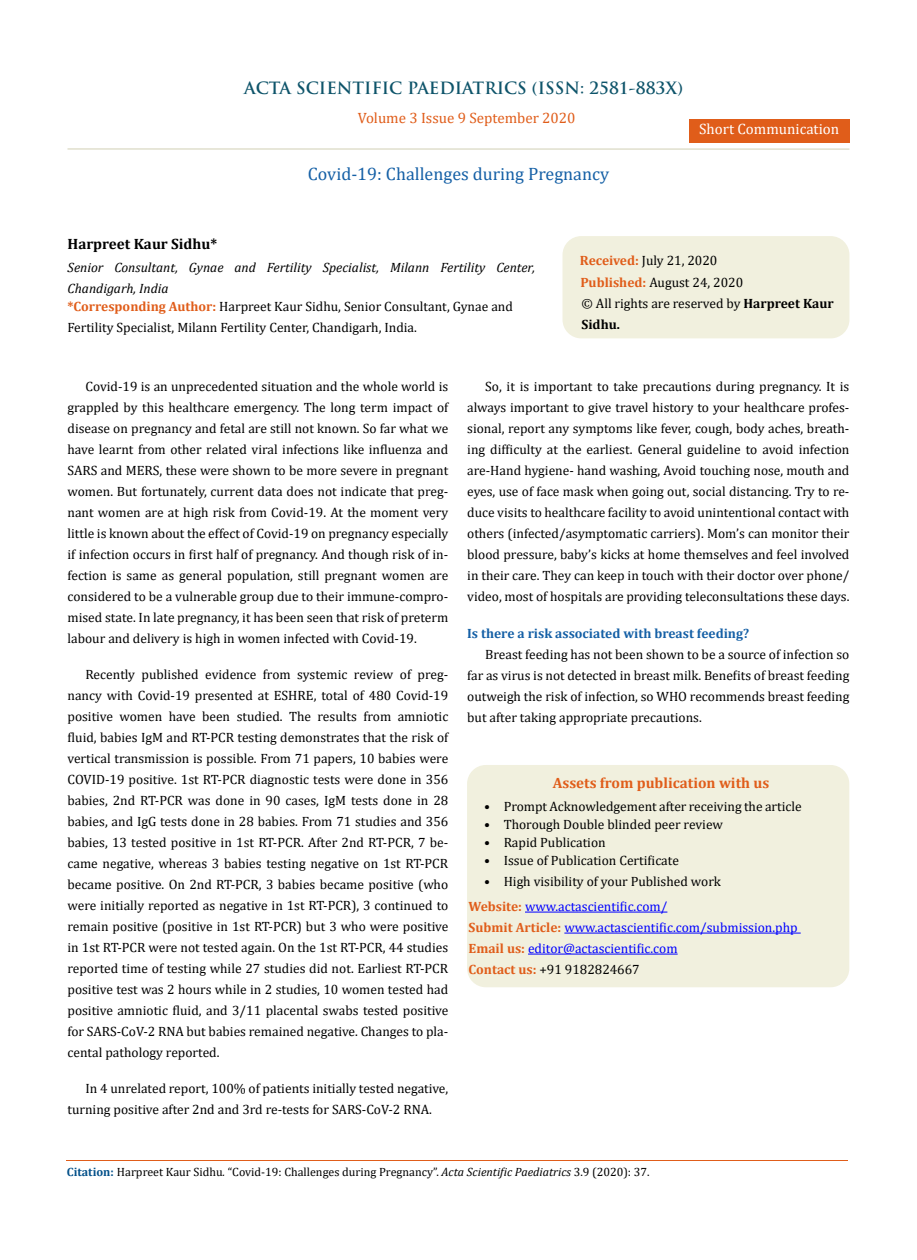
<style>
.page{position:relative;width:917px;height:1260px;background:#fff}
.page>*{position:absolute;margin:0;border:0;box-sizing:border-box;transform-origin:0 0}
.t1{font:18px "Cambria";color:#1560a6}
.t2{font:700 16.5px "Trajan Pro";color:#0e546a}
.t3{font:700 15px "Cambria";color:#e05d1a}
.t4{font:15px "Cambria";color:#e05d1a}
.t5{font:700 15px "Cambria";color:#000}
.t6{font:15px "Cambria";color:#fff}
.t7{font:13.5px/21px "Cambria";color:#000;text-align:justify}
.t8{font:13.5px/21px "Cambria";color:#00f}
.t9{font:italic 13.5px/21px "Cambria";color:#000}
.t10{font:700 13.5px "Cambria";color:#1560a6}
.t11{font:12px "Cambria";color:#000}
.s1{font-weight:700;color:#e05d1a}
.s2{font-weight:700}
.s3{color:#000}
.s4{font-weight:700;color:#035089}
.s5{font-style:italic}
</style>
<div class="page">
<div style="left:689px;top:119px;width:160px;height:23px;background:#e05d1a"></div>
<div style="left:563px;top:237px;width:285px;height:101px;background:#f1f0de;border-radius:18px"></div>
<div style="left:562px;top:236px;width:287px;height:102px;border:2px solid #f1f0de;border-radius:18px"></div>
<div style="left:468px;top:766px;width:380px;height:221px;background:#f1f0de;border-radius:18px"></div>
<div style="left:467px;top:765px;width:382px;height:222px;border:2px solid #f1f0de;border-radius:18px"></div>
<hr style="left:525px;top:912px;width:142px;height:1px;background:#00f">
<hr style="left:564px;top:933px;width:236px;height:1px;background:#00f">
<hr style="left:528px;top:954px;width:149px;height:1px;background:#00f">
<hr style="left:67px;top:148px;width:782px;height:2px;background:#e0dfcd">
<hr style="left:66px;top:1160px;width:781px;height:1px;background:#e05d1a">
<p class="t2" style="left:244px;top:77px;width:440px">ACTA SCIENTIFIC PAEDIATRICS (ISSN: 2581-883X)</p>
<p class="t4" style="left:358px;top:109px;width:219px">Volume 3 Issue 9 September 2020</p>
<h1 class="t1" style="left:308px;top:163px;width:303px">Covid-19: Challenges during Pregnancy</h1>
<p class="t6" style="left:699px;top:120px;width:141px">Short Communication</p>
<p class="t5" style="left:67px;top:233px;width:151px">Harpreet Kaur Sidhu*</p>
<p class="t9" style="left:67px;top:257px;width:469px">Senior Consultant, Gynae and Fertility Specialist, Milann Fertility Center,<br>Chandigarh, India</p>
<p class="t7" style="left:67px;top:295px;width:447px"><span class="s1">*Corresponding Author:</span> Harpreet Kaur Sidhu, Senior Consultant, Gynae and<br>Fertility Specialist, Milann Fertility Center, Chandigarh, India.</p>
<p class="t7" style="left:580px;top:249px;width:255px;line-height:21.5px;text-align:left"><span class="s1">Received:</span> July 21, 2020<br><span class="s1">Published:</span> August 24, 2020<br>© All rights are reserved by <span class="s2">Harpreet Kaur<br>Sidhu.</span></p>
<p class="t7" style="left:67px;top:376px;width:382px;text-indent:18px">Covid-19 is an unprecedented situation and the whole world is grappled by this healthcare emergency. The long term impact of disease on pregnancy and fetal are still not known. So far what we have learnt from other related viral infections like influenza and SARS and MERS, these were shown to be more severe in pregnant women. But fortunately, current data does not indicate that preg&shy;nant women are at high risk from Covid-19. At the moment very little is known about the effect of Covid-19 on pregnancy especially if infection occurs in first half of pregnancy. And though risk of in&shy;fection is same as general population, still pregnant women are considered to be a vulnerable group due to their immune-compro&shy;mised state. In late pregnancy, it has been seen that risk of preterm labour and delivery is high in women infected with Covid-19.</p>
<p class="t7" style="left:67px;top:664px;width:382px;text-indent:18px">Recently published evidence from systemic review of preg&shy;nancy with Covid-19 presented at ESHRE, total of 480 Covid-19 positive women have been studied. The results from amniotic fluid, babies IgM and RT-PCR testing demonstrates that the risk of vertical transmission is possible. From 71 papers, 10 babies were COVID-19 positive. 1st RT-PCR diagnostic tests were done in 356 babies, 2nd RT-PCR was done in 90 cases, IgM tests done in 28 babies, and IgG tests done in 28 babies. From 71 studies and 356 babies, 13 tested positive in 1st RT-PCR. After 2nd RT-PCR, 7 be&shy;came negative, whereas 3 babies testing negative on 1st RT-PCR became positive. On 2nd RT-PCR, 3 babies became positive (who were initially reported as negative in 1st RT-PCR), 3 continued to remain positive (positive in 1st RT-PCR) but 3 who were positive in 1st RT-PCR were not tested again. On the 1st RT-PCR, 44 studies reported time of testing while 27 studies did not. Earliest RT-PCR positive test was 2 hours while in 2 studies, 10 women tested had positive amniotic fluid, and 3/11 placental swabs tested positive for SARS-CoV-2 RNA but babies remained negative. Changes to pla&shy;cental pathology reported.</p>
<p class="t7" style="left:67px;top:1078px;width:382px;text-indent:18px">In 4 unrelated report, 100% of patients initially tested negative, turning positive after 2nd and 3rd re-tests for SARS-CoV-2 RNA.</p>
<p class="t7" style="left:467px;top:376px;width:384px;text-indent:18px">So, it is important to take precautions during pregnancy. It is always important to give travel history to your healthcare profes&shy;sional, report any symptoms like fever, cough, body aches, breath&shy;ing difficulty at the earliest. General guideline to avoid infection are-Hand hygiene- hand washing, Avoid touching nose, mouth and eyes, use of face mask when going out, social distancing. Try to re&shy;duce visits to healthcare facility to avoid unintentional contact with others (infected/asymptomatic carriers). Mom’s can monitor their blood pressure, baby’s kicks at home themselves and feel involved in their care. They can keep in touch with their doctor over phone/ video, most of hospitals are providing teleconsultations these days.</p>
<p class="t10" style="left:467px;top:624px;width:283px">Is there a risk associated with breast feeding?</p>
<p class="t7" style="left:467px;top:644px;width:384px;text-indent:18px">Breast feeding has not been shown to be a source of infection so far as virus is not detected in breast milk. Benefits of breast feeding outweigh the risk of infection, so WHO recommends breast feeding but after taking appropriate precautions.</p>
<p class="t3" style="left:552px;top:772px;width:218px">Assets from publication with us</p>
<p class="t7" style="left:484px;top:796px;width:319px">• Prompt Acknowledgement after receiving the article</p>
<p class="t7" style="left:484px;top:814px;width:240px">• Thorough Double blinded peer review</p>
<p class="t7" style="left:484px;top:832px;width:123px">• Rapid Publication</p>
<p class="t7" style="left:484px;top:850px;width:196px">• Issue of Publication Certificate</p>
<p class="t7" style="left:484px;top:871px;width:238px">• High visibility of your Published work</p>
<p class="t8" style="left:468px;top:896px;width:330px"><span class="s1">Website:</span> www.actascientific.com/<br><span class="s1">Submit Article:</span> www.actascientific.com/submission.php <span class="s1">Email us:</span> editor@actascientific.com<br><span class="s1">Contact us:</span> <span class="s3">+91 9182824667</span></p>
<p class="t11" style="left:67px;top:1164px;width:584px"><span class="s4">Citation:</span> Harpreet Kaur Sidhu<span class="s5">.</span> “Covid-19: Challenges during Pregnancy”. <span class="s5">Acta Scientific Paediatrics</span> 3.9 (2020): 37.</p>
</div>
